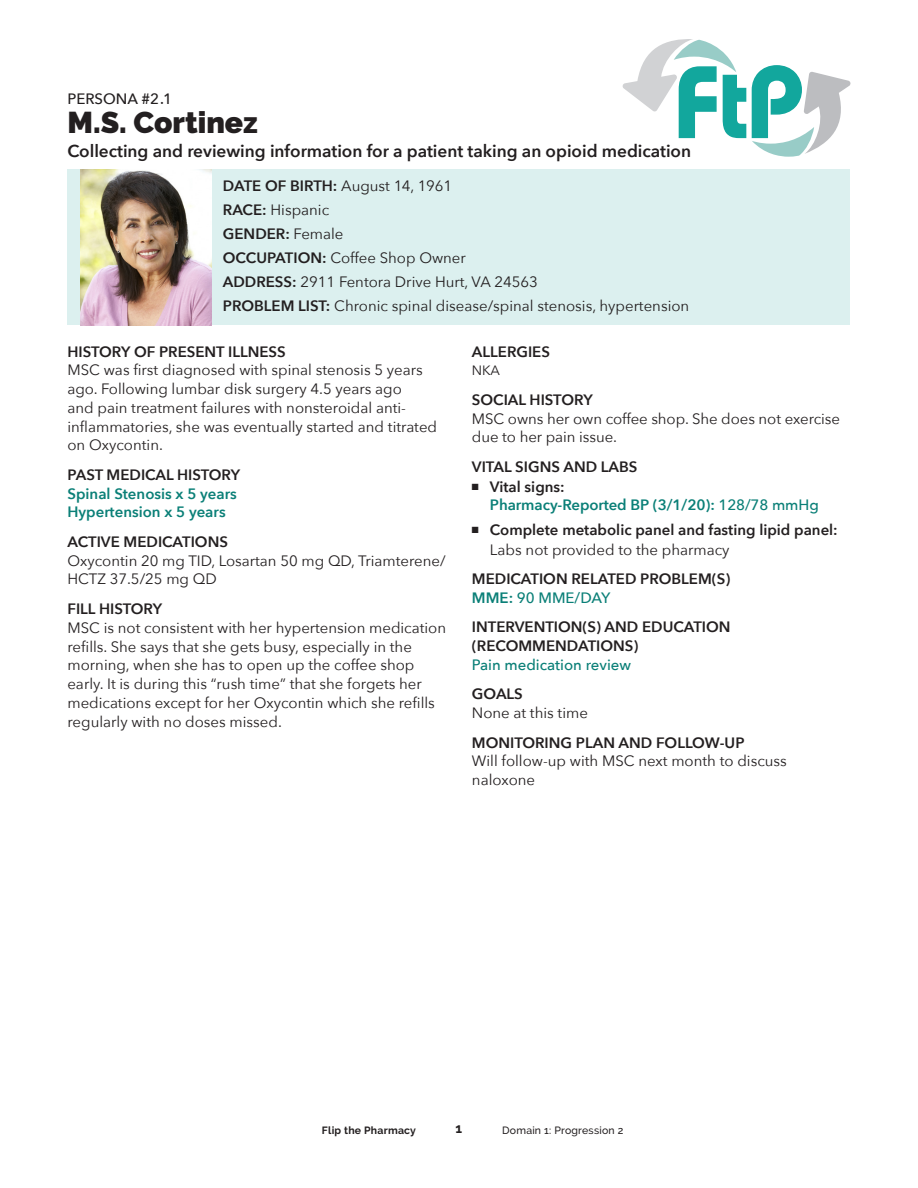
<style>
.page{position:relative;width:918px;height:1188px;background:#fff}
.page>*{position:absolute;margin:0;border:0;box-sizing:border-box;transform-origin:0 0}
.t1{font:900 30px "Raleway";color:#231f20}
.t2{font:600 17.25px "Avenir Next";color:#231f20}
.CP-body_2{font:15px/18.8px "Avenir Next";color:#231f20}
.Subhead{font:600 15px/18.8px "Avenir Next";color:#231f20}
.CP-body_indent{font:600 15px/19.6px "Avenir Next";color:#231f20}
.CP-body_indent-2{font:600 15px/18.8px "Avenir Next";letter-spacing:-.005em;color:#0a7f77}
.CP-body_2-2{font:600 15px "Avenir Next";color:#0a7f77}
.CP-body_2-3{font:500 15px "Avenir Next";color:#0a7f77}
.t3{font:500 15px "Avenir Next";color:#231f20}
.CP-body_2-4{font:13.5px "Avenir Next";color:#231f20}
.t4{font:700 13.5px "Raleway";color:#231f20}
.t5{font:500 10.5px "Raleway";letter-spacing:.02em;color:#231f20}
.t6{font:700 10.5px "Raleway";letter-spacing:.02em;color:#231f20}
.s1{font-weight:600}
.s2{font-weight:400}
.s3{color:#231f20}
.s4{font-weight:500}
</style>
<div class="page">
<div style="left:68px;top:170px;width:782px;height:155px;background:#dcf0ef"></div>
<svg style="left:622px;top:39px;width:124px;height:99px"></svg>
<svg style="left:752px;top:65px;width:99px;height:92px"></svg>
<img style="left:80px;top:170px;width:131px;height:155px">
<p class="t3" style="left:68px;top:86px;width:106px">PERSONA #2.1</p>
<p class="t1" style="left:68px;top:105px;width:192px">M.S. Cortinez</p>
<p class="t2" style="left:68px;top:140px;width:625px">Collecting and reviewing information for a patient taking an opioid medication</p>
<p class="CP-body_2" style="left:223px;top:177px;width:231px"><span class="s1">DATE OF BIRTH:</span> August 14, 1961</p>
<p class="CP-body_2" style="left:223px;top:201px;width:108px"><span class="s1">RACE:</span> Hispanic</p>
<p class="CP-body_indent" style="left:223px;top:224px;width:122px">GENDER: <span class="s2">Female</span></p>
<p class="CP-body_2" style="left:223px;top:249px;width:245px"><span class="s1">OCCUPATION:</span> Coffee Shop Owner</p>
<p class="CP-body_2" style="left:223px;top:273px;width:316px"><span class="s1">ADDRESS:</span> 2911 Fentora Drive Hurt, VA 24563</p>
<p class="CP-body_2" style="left:223px;top:297px;width:468px"><span class="s1">PROBLEM LIST:</span> Chronic spinal disease/spinal stenosis, hypertension</p>
<p class="Subhead" style="left:68px;top:342px;width:220px">HISTORY OF PRESENT ILLNESS</p>
<p class="CP-body_2" style="left:68px;top:361px;width:371px">MSC was first diagnosed with spinal stenosis 5 years ago. Following lumbar disk surgery 4.5 years ago<br>and pain treatment failures with nonsteroidal anti&shy;inflammatories, she was eventually started and titrated on Oxycontin.</p>
<p class="Subhead" style="left:68px;top:465px;width:174px">PAST MEDICAL HISTORY</p>
<p class="CP-body_2-2" style="left:68px;top:484px;width:171px">Spinal Stenosis x 5 years</p>
<p class="CP-body_2-2" style="left:68px;top:503px;width:160px">Hypertension x 5 years</p>
<p class="Subhead" style="left:68px;top:532px;width:162px">ACTIVE MEDICATIONS</p>
<p class="CP-body_2" style="left:68px;top:551px;width:380px">Oxycontin 20 mg TID, Losartan 50 mg QD, Triamterene/<br>HCTZ 37.5/25 mg QD</p>
<p class="Subhead" style="left:68px;top:599px;width:96px">FILL HISTORY</p>
<p class="CP-body_2" style="left:68px;top:618px;width:380px">MSC is not consistent with her hypertension medication refills. She says that she gets busy, especially in the morning, when she has to open up the coffee shop early. It is during this “rush time” that she forgets her medications except for her Oxycontin which she refills regularly with no doses missed.</p>
<p class="Subhead" style="left:472px;top:342px;width:80px">ALLERGIES</p>
<p class="CP-body_2-4" style="left:472px;top:363px;width:30px">NKA</p>
<p class="Subhead" style="left:472px;top:390px;width:122px">SOCIAL HISTORY</p>
<p class="CP-body_2" style="left:472px;top:409px;width:370px">MSC owns her own coffee shop. She does not exercise due to her pain issue.</p>
<p class="Subhead" style="left:472px;top:457px;width:167px">VITAL SIGNS AND LABS</p>
<p class="CP-body_indent-2" style="left:490px;top:477px;width:330px;text-indent:-18px"><span class="s3">■ Vital signs:<br></span>Pharmacy-Reported BP (3/1/20): <span class="s4">128/78 mmHg</span></p>
<p class="CP-body_indent" style="left:490px;top:520px;width:349px;text-indent:-18px">■ Complete metabolic panel and fasting lipid panel:<br><span class="s2">Labs not provided to the pharmacy</span></p>
<p class="Subhead" style="left:472px;top:569px;width:260px">MEDICATION RELATED PROBLEM(S)</p>
<p class="CP-body_2-3" style="left:472px;top:585px;width:140px"><span class="s1">MME:</span> 90 MME/DAY</p>
<p class="Subhead" style="left:472px;top:618px;width:260px">INTERVENTION(S) AND EDUCATION (RECOMMENDATIONS)</p>
<p class="CP-body_2-3" style="left:472px;top:652px;width:161px">Pain medication review</p>
<p class="Subhead" style="left:472px;top:685px;width:52px">GOALS</p>
<p class="CP-body_2" style="left:472px;top:704px;width:118px">None at this time</p>
<p class="Subhead" style="left:472px;top:733px;width:274px">MONITORING PLAN AND FOLLOW-UP</p>
<p class="CP-body_2" style="left:472px;top:752px;width:316px">Will follow-up with MSC next month to discuss naloxone</p>
<p class="t6" style="left:322px;top:1124px;width:96px">Flip the Pharmacy</p>
<p class="t4" style="left:456px;top:1121px;width:8px">1</p>
<p class="t5" style="left:502px;top:1124px;width:123px">Domain 1: Progression 2</p>
</div>
